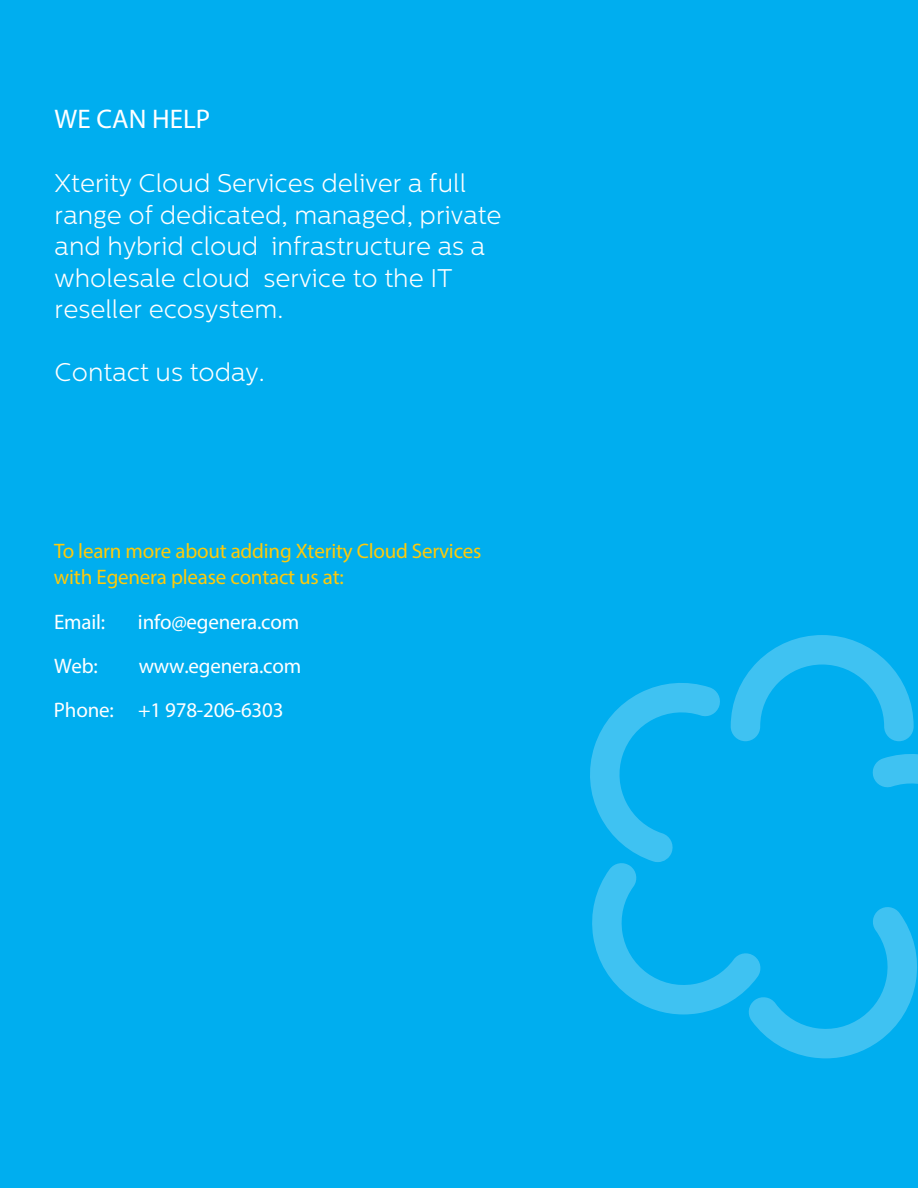
<style>
.page{position:relative;width:918px;height:1188px;background:#00aeef}
.page>*{position:absolute;margin:0;border:0;box-sizing:border-box;transform-origin:0 0}
.t1{font:27px "Myriad Pro";color:#fff}
.t2{font:300 25.5px/31.7px "Centrale Sans";color:#fff}
.t3{font:21px/25.5px "Myriad Pro";letter-spacing:-.01em;color:#feca0a}
.t4{font:21px/44.2px "Myriad Pro";letter-spacing:-.01em;color:#fff}
</style>
<div class="page">
<svg style="left:590px;top:635px;width:328px;height:423px"></svg>
<p class="t1" style="left:55px;top:103px;width:157px">WE CAN HELP</p>
<p class="t2" style="left:55px;top:167px;width:448px">Xterity Cloud Services deliver a full range of dedicated, managed, private and hybrid cloud infrastructure as a wholesale cloud service to the IT reseller ecosystem.</p>
<p class="t2" style="left:55px;top:357px;width:212px">Contact us today.</p>
<p class="t3" style="left:54px;top:538px;width:429px">To learn more about adding Xterity Cloud Services with Egenera please contact us at:</p>
<p class="t4" style="left:54px;top:599px;width:53px">Email:</p>
<p class="t4" style="left:138px;top:599px;width:163px">info@egenera.com</p>
<p class="t4" style="left:54px;top:644px;width:45px">Web:</p>
<p class="t4" style="left:54px;top:644px;width:249px;text-indent:85px">www.egenera.com<br>Phone: +1 978-206-6303</p>
</div>
